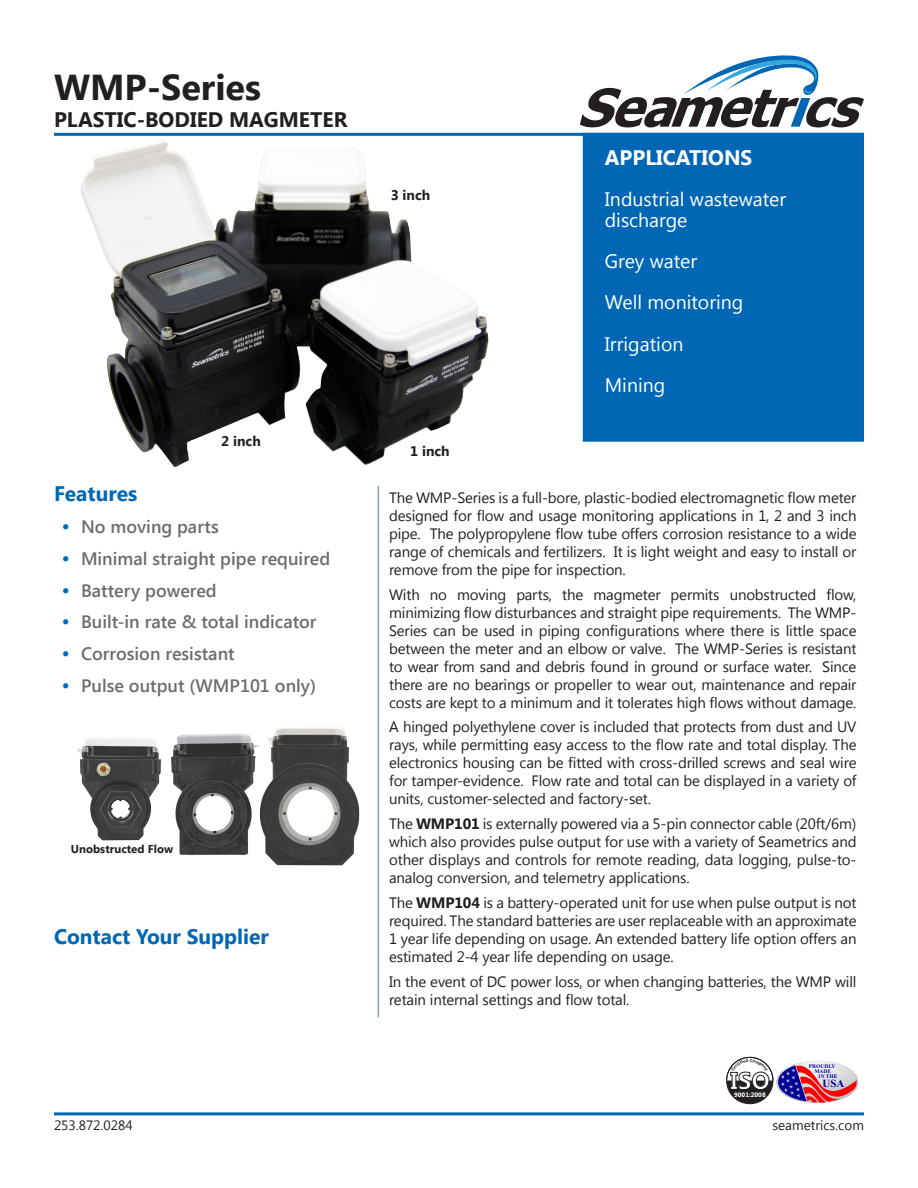
<style>
.page{position:relative;width:918px;height:1188px;background:#fff}
.page>*{position:absolute;margin:0;border:0;box-sizing:border-box;transform-origin:0 0}
.t1{font:700 36px "Segoe UI";color:#231f20}
.t2{font:700 24.3px "Segoe UI";color:#fff}
.Heading_1{font:700 21px "Segoe UI";color:#0167b4}
.t3{font:700 21px "Segoe UI";color:#231f20}
.Features_Box_Title{font:700 21px "Segoe UI";color:#fff}
.Features_Box{font:19.5px/21px "Segoe UI";color:#fff}
.t4{font:600 18px "Segoe UI";color:#6c6d70}
.Main_Text{font:15px/18px "Segoe UI";letter-spacing:-.01em;color:#231f20;text-align:justify}
.Feature_Tags{font:700 14.1px "Segoe UI";color:#231f20}
.t5{font:13.5px "Segoe UI";color:#231f20}
.Feature_Tags-2{font:700 11.55px "Segoe UI";color:#231f20}
.t6{font:700 10.95px "Times New Roman";color:#009}
.t7{font:700 6.45px "Segoe UI";color:#fff}
.t8{font:700 5.55px "Times New Roman";color:#009}
.s1{font-size:21px;color:#0167b4}
.s2{font-weight:700}
</style>
<div class="page">
<hr style="left:54px;top:133px;width:810px;height:3px;background:#0167b4">
<svg style="left:580px;top:55px;width:284px;height:72px"></svg>
<div style="left:583px;top:133px;width:281px;height:309px;background:#0167b4"></div>
<hr style="left:54px;top:1112px;width:810px;height:3px;background:#0167b4">
<img style="left:81px;top:141px;width:408px;height:326px">
<hr style="left:378px;top:486px;width:1px;height:531px;background:#7ea0d3">
<img style="left:172px;top:733px;width:86px;height:123px">
<img style="left:77px;top:738px;width:84px;height:103px">
<img style="left:258px;top:727px;width:102px;height:138px">
<svg style="left:726px;top:1056px;width:132px;height:49px"></svg>
<h1 class="t1" style="left:54px;top:61px;width:208px">WMP-Series</h1>
<h3 class="t3" style="left:54px;top:105px;width:295px">PLASTIC-BODIED MAGMETER</h3>
<p class="Feature_Tags" style="left:221px;top:431px;width:41px">2 inch</p>
<p class="Heading_1" style="left:54px;top:479px;width:85px">Features</p>
<p class="t4" style="left:62px;top:514px;width:159px"><span class="s1">•</span> No moving parts</p>
<p class="t4" style="left:62px;top:546px;width:270px"><span class="s1">•</span> Minimal straight pipe required</p>
<p class="t4" style="left:62px;top:578px;width:157px"><span class="s1">•</span> Battery powered</p>
<p class="t4" style="left:62px;top:610px;width:257px"><span class="s1">•</span> Built-in rate &amp; total indicator</p>
<p class="t4" style="left:62px;top:641px;width:175px"><span class="s1">•</span> Corrosion resistant</p>
<p class="t4" style="left:62px;top:673px;width:256px"><span class="s1">•</span> Pulse output (WMP101 only)</p>
<p class="Feature_Tags-2" style="left:71px;top:841px;width:104px">Unobstructed Flow</p>
<p class="Heading_1" style="left:54px;top:922px;width:216px">Contact Your Supplier</p>
<p class="Feature_Tags" style="left:391px;top:185px;width:41px">3 inch</p>
<p class="Feature_Tags" style="left:410px;top:441px;width:41px">1 inch</p>
<p class="Features_Box_Title" style="left:605px;top:142px;width:149px">APPLICATIONS</p>
<p class="Features_Box" style="left:605px;top:188px;width:183px">Industrial wastewater discharge</p>
<p class="Features_Box" style="left:605px;top:250px;width:94px">Grey water</p>
<p class="Features_Box" style="left:605px;top:291px;width:140px">Well monitoring</p>
<p class="Features_Box" style="left:605px;top:332px;width:80px">Irrigation</p>
<p class="Features_Box" style="left:605px;top:374px;width:62px">Mining</p>
<p class="Main_Text" style="left:389px;top:488px;width:469px">The WMP-Series is a full-bore, plastic-bodied electromagnetic flow meter designed for flow and usage monitoring applications in 1, 2 and 3 inch pipe. The polypropylene flow tube offers corrosion resistance to a wide range of chemicals and fertilizers. It is light weight and easy to install or remove from the pipe for inspection.</p>
<p class="Main_Text" style="left:389px;top:585px;width:469px">With no moving parts, the magmeter permits unobstructed flow, minimizing flow disturbances and straight pipe requirements. The WMP-Series can be used in piping configurations where there is little space between the meter and an elbow or valve. The WMP-Series is resistant to wear from sand and debris found in ground or surface water. Since there are no bearings or propeller to wear out, maintenance and repair costs are kept to a minimum and it tolerates high flows without damage.</p>
<p class="Main_Text" style="left:389px;top:717px;width:469px">A hinged polyethylene cover is included that protects from dust and UV rays, while permitting easy access to the flow rate and total display. The electronics housing can be fitted with cross-drilled screws and seal wire for tamper-evidence. Flow rate and total can be displayed in a variety of units, customer-selected and factory-set.</p>
<p class="Main_Text" style="left:389px;top:814px;width:469px">The <span class="s2">WMP101</span> is externally powered via a 5-pin connector cable (20ft/6m) which also provides pulse output for use with a variety of Seametrics and other displays and controls for remote reading, data logging, pulse-to&shy;analog conversion, and telemetry applications.</p>
<p class="Main_Text" style="left:389px;top:893px;width:469px">The <span class="s2">WMP104</span> is a battery-operated unit for use when pulse output is not required. The standard batteries are user replaceable with an approximate 1 year life depending on usage. An extended battery life option offers an estimated 2-4 year life depending on usage.</p>
<p class="Main_Text" style="left:389px;top:972px;width:469px">In the event of DC power loss, or when changing batteries, the WMP will retain internal settings and flow total.</p>
<h2 class="t2" style="left:730px;top:1063px;width:41px">ISO</h2>
<p class="t7" style="left:734px;top:1090px;width:33px">9001:2008</p>
<p class="t8" style="left:809px;top:1063px;width:28px">PROUDLY</p>
<p class="t8" style="left:814px;top:1068px;width:18px">MADE</p>
<p class="t8" style="left:819px;top:1073px;width:20px">IN THE</p>
<p class="t6" style="left:823px;top:1076px;width:23px">USA</p>
<p class="t5" style="left:54px;top:1116px;width:80px">253.872.0284</p>
<p class="t5" style="left:772px;top:1116px;width:93px">seametrics.com</p>
</div>
